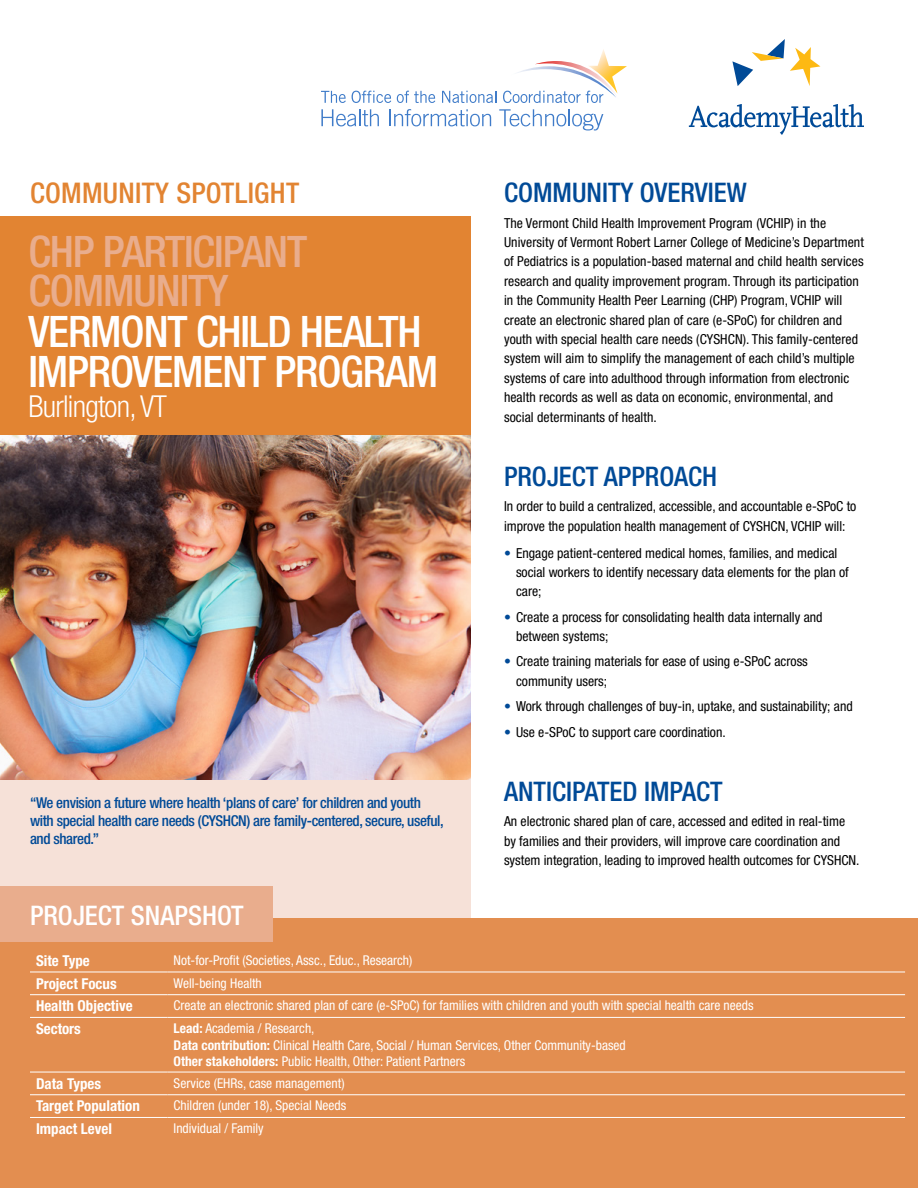
<style>
.page{position:relative;width:918px;height:1188px;background:#fff}
.page>*{position:absolute;margin:0;border:0;box-sizing:border-box;transform-origin:0 0}
.t1{font:500 condensed 43.5px/40.3px "Helvetica Neue LT Std";letter-spacing:-.025em;color:#fff}
.t2{font:500 condensed 43.5px/39px "Helvetica Neue LT Std";letter-spacing:-.025em;color:#e9ad8d}
.t3{font:300 condensed 30.3px "Helvetica Neue LT Std";letter-spacing:-.025em;color:#fff}
.t4{font:500 condensed 28.5px "Helvetica Neue LT Std";letter-spacing:.01em;color:#e28432}
.t5{font:500 condensed 27px "Helvetica Neue LT Std";color:#004a97}
.t6{font:500 condensed 27px "Helvetica Neue LT Std";color:#fff}
.t7{font:500 condensed 15px/18px "Helvetica Neue LT Std";letter-spacing:-.025em;color:#004a97}
.t8{font:700 condensed 15px "Helvetica Neue LT Std";color:#fff}
.t9{font:condensed 13.8px/19.4px "Helvetica Neue LT Std";color:#000}
.t10{font:condensed 13.5px/16.5px "Helvetica Neue LT Std";color:#fff}
.s1{color:#004a97}
.s2{font-weight:700}
</style>
<div class="page">
<img style="left:0;top:435px;width:471px;height:345px">
<div style="left:0;top:216px;width:471px;height:219px;background:#e28432"></div>
<div style="left:0;top:780px;width:471px;height:138px;background:#f6e1d8"></div>
<svg style="left:732px;top:39px;width:88px;height:47px"></svg>
<svg style="left:689px;top:104px;width:175px;height:31px"></svg>
<svg style="left:321px;top:91px;width:25px;height:12px"></svg>
<svg style="left:352px;top:91px;width:39px;height:12px"></svg>
<svg style="left:397px;top:91px;width:38px;height:12px"></svg>
<svg style="left:442px;top:91px;width:54px;height:12px"></svg>
<svg style="left:321px;top:109px;width:58px;height:17px"></svg>
<svg style="left:389px;top:109px;width:102px;height:17px"></svg>
<svg style="left:499px;top:109px;width:104px;height:21px"></svg>
<svg style="left:503px;top:49px;width:124px;height:54px"></svg>
<div style="left:0;top:918px;width:918px;height:270px;background:#e38e50"></div>
<div style="left:0;top:886px;width:273px;height:56px;background:#e9ad8d"></div>
<hr style="left:30px;top:972px;width:138px;height:1px;background:#fff">
<hr style="left:168px;top:972px;width:737px;height:1px;background:#fff">
<hr style="left:30px;top:994px;width:138px;height:1px;background:#fff">
<hr style="left:168px;top:994px;width:737px;height:1px;background:#fff">
<hr style="left:30px;top:1072px;width:138px;height:1px;background:#fff">
<hr style="left:168px;top:1072px;width:737px;height:1px;background:#fff">
<hr style="left:30px;top:1094px;width:138px;height:1px;background:#fff">
<hr style="left:168px;top:1094px;width:737px;height:1px;background:#fff">
<hr style="left:30px;top:1017px;width:138px;height:1px;background:#fff">
<hr style="left:168px;top:1017px;width:737px;height:1px;background:#fff">
<hr style="left:30px;top:1117px;width:138px;height:1px;background:#fff">
<hr style="left:168px;top:1117px;width:737px;height:1px;background:#fff">
<h3 class="t4" style="left:30px;top:176px;width:271px">COMMUNITY SPOTLIGHT</h3>
<h1 class="t2" style="left:28px;top:232px;width:280px">CHP PARTICIPANT<br>COMMUNITY</h1>
<h1 class="t1" style="left:28px;top:311px;width:411px">VERMONT CHILD HEALTH<br>IMPROVEMENT PROGRAM</h1>
<h2 class="t3" style="left:28px;top:389px;width:140px">Burlington, VT</h2>
<p class="t7" style="left:30px;top:794px;width:415px">“We envision a future where health ‘plans of care’ for children and youth with special health care needs (CYSHCN) are family-centered, secure, useful, and shared.”</p>
<h3 class="t5" style="left:504px;top:177px;width:244px">COMMUNITY OVERVIEW</h3>
<p class="t9" style="left:504px;top:213px;width:361px">The Vermont Child Health Improvement Program (VCHIP) in the University of Vermont Robert Larner College of Medicine’s Department of Pediatrics is a population-based maternal and child health services research and quality improvement program. Through its participation in the Community Health Peer Learning (CHP) Program, VCHIP will create an electronic shared plan of care (e-SPoC) for children and youth with special health care needs (CYSHCN). This family-centered system will aim to simplify the management of each child’s multiple systems of care into adulthood through information from electronic health records as well as data on economic, environmental, and social determinants of health.</p>
<h3 class="t5" style="left:504px;top:460px;width:215px">PROJECT APPROACH</h3>
<p class="t9" style="left:504px;top:497px;width:354px">In order to build a centralized, accessible, and accountable e-SPoC to improve the population health management of CYSHCN, VCHIP will:</p>
<p class="t9" style="left:516px;top:543px;width:334px;text-indent:-12px"><span class="s1">•</span> Engage patient-centered medical homes, families, and medical social workers to identify necessary data elements for the plan of care;</p>
<p class="t9" style="left:516px;top:607px;width:308px;text-indent:-12px"><span class="s1">•</span> Create a process for consolidating health data internally and between systems;</p>
<p class="t9" style="left:516px;top:652px;width:293px;text-indent:-12px"><span class="s1">•</span> Create training materials for ease of using e-SPoC across community users;</p>
<p class="t9" style="left:504px;top:697px;width:350px"><span class="s1">•</span> Work through challenges of buy-in, uptake, and sustainability; and</p>
<p class="t9" style="left:504px;top:722px;width:223px"><span class="s1">•</span> Use e-SPoC to support care coordination.</p>
<h3 class="t5" style="left:504px;top:775px;width:220px">ANTICIPATED IMPACT</h3>
<p class="t9" style="left:504px;top:812px;width:357px">An electronic shared plan of care, accessed and edited in real-time by families and their providers, will improve care coordination and system integration, leading to improved health outcomes for CYSHCN.</p>
<h3 class="t6" style="left:30px;top:900px;width:215px">PROJECT SNAPSHOT</h3>
<p class="t8" style="left:36px;top:952px;width:55px">Site Type</p>
<p class="t10" style="left:174px;top:952px;width:240px">Not-for-Profit (Societies, Assc., Educ., Research)</p>
<p class="t8" style="left:36px;top:974px;width:82px">Project Focus</p>
<p class="t10" style="left:174px;top:975px;width:90px">Well-being Health</p>
<p class="t8" style="left:36px;top:997px;width:98px">Health Objective</p>
<p class="t10" style="left:174px;top:997px;width:582px">Create an electronic shared plan of care (e-SPoC) for families with children and youth with special health care needs</p>
<p class="t8" style="left:36px;top:1020px;width:46px">Sectors</p>
<p class="t10" style="left:174px;top:1020px;width:454px"><span class="s2">Lead:</span> Academia / Research,<br><span class="s2">Data contribution:</span> Clinical Health Care, Social / Human Services, Other Community-based<br><span class="s2">Other stakeholders:</span> Public Health, Other: Patient Partners</p>
<p class="t8" style="left:36px;top:1074px;width:67px">Data Types</p>
<p class="t10" style="left:174px;top:1075px;width:173px">Service (EHRs, case management)</p>
<p class="t8" style="left:36px;top:1097px;width:105px">Target Population</p>
<p class="t10" style="left:174px;top:1097px;width:174px">Children (under 18), Special Needs</p>
<p class="t8" style="left:36px;top:1120px;width:78px">Impact Level</p>
<p class="t10" style="left:174px;top:1120px;width:92px">Individual / Family</p>
</div>
